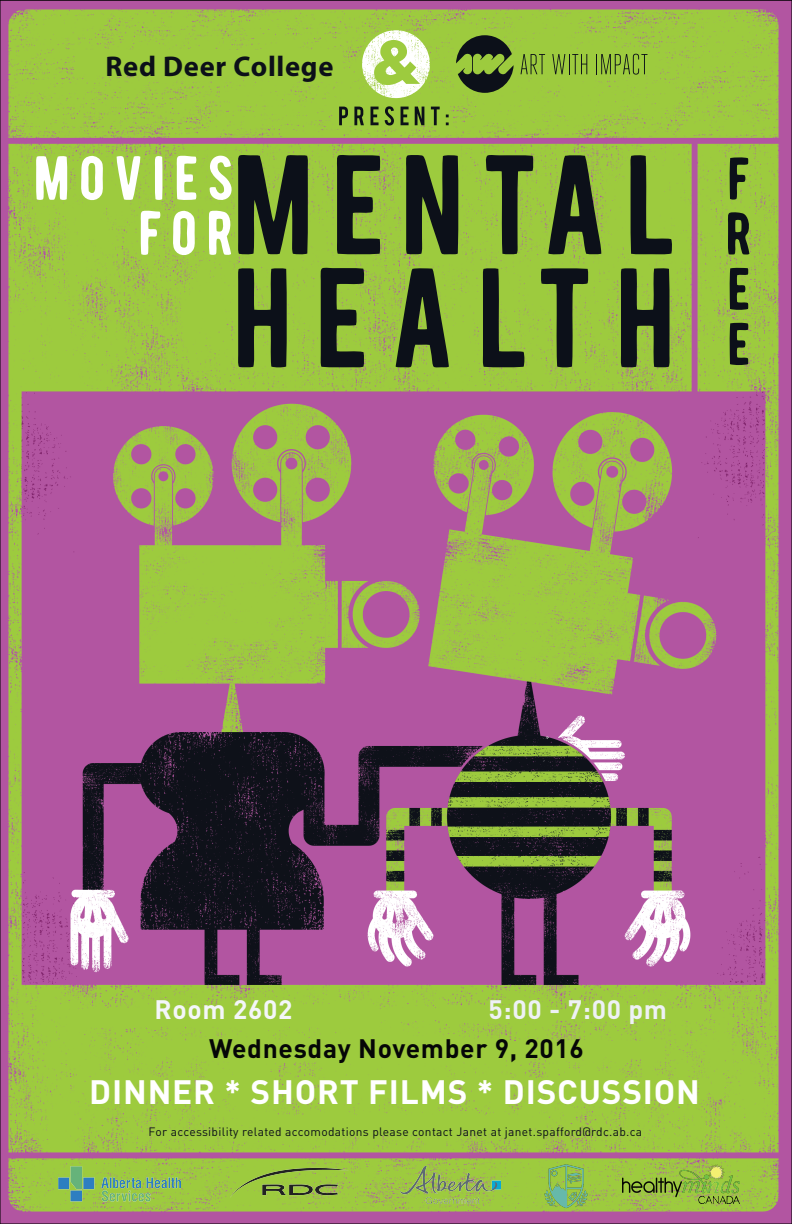
<style>
.page{position:relative;width:792px;height:1224px;background:#fff}
.page>*{position:absolute;margin:0;border:0;box-sizing:border-box;transform-origin:0 0}
.t1{font:700 33.4px "DIN Pro";letter-spacing:.025em;color:#fff}
.t2{font:700 28.6px "Myriad Pro";letter-spacing:.025em;color:#0c1019}
.t3{font:700 26.4px "DIN Pro";letter-spacing:.025em;color:#050607}
.t4{font:700 26.4px "DIN Pro";color:#eef1f5}
.t5{font:700 26.4px "DIN Pro";letter-spacing:.025em;color:#f4f6f9}
.t6{font:12px "DIN Pro";letter-spacing:.025em;color:#0c1019}
</style>
<div class="page">
<img style="left:1px;top:1px;width:790px;height:1222px">
<hr style="left:0;top:0;width:1px;height:1224px;background:#000">
<hr style="left:791px;top:0;width:1px;height:1224px;background:#000">
<hr style="left:0;top:0;width:792px;height:1px;background:#000">
<hr style="left:0;top:1223px;width:792px;height:1px;background:#000">
<svg style="left:339px;top:107px;width:9px;height:18px"></svg>
<svg style="left:354px;top:107px;width:10px;height:18px"></svg>
<svg style="left:371px;top:107px;width:8px;height:18px"></svg>
<svg style="left:385px;top:106px;width:9px;height:19px"></svg>
<svg style="left:401px;top:107px;width:8px;height:18px"></svg>
<svg style="left:415px;top:107px;width:9px;height:18px"></svg>
<svg style="left:431px;top:107px;width:9px;height:18px"></svg>
<svg style="left:446px;top:115px;width:3px;height:10px"></svg>
<svg style="left:521px;top:54px;width:24px;height:20px"></svg>
<svg style="left:552px;top:54px;width:35px;height:20px"></svg>
<svg style="left:596px;top:54px;width:51px;height:21px"></svg>
<svg style="left:456px;top:35px;width:58px;height:58px;background:#536b2b"></svg>
<svg style="left:362px;top:30px;width:68px;height:68px"></svg>
<svg style="left:336px;top:155px;width:44px;height:100px;background:#445628"></svg>
<svg style="left:405px;top:155px;width:54px;height:100px;background:#324222"></svg>
<svg style="left:484px;top:155px;width:49px;height:100px;background:#617b30"></svg>
<svg style="left:548px;top:155px;width:53px;height:100px;background:#485b2a"></svg>
<svg style="left:630px;top:155px;width:42px;height:100px;background:#5a742d"></svg>
<svg style="left:320px;top:267px;width:45px;height:101px;background:#455928"></svg>
<svg style="left:238px;top:268px;width:49px;height:100px;background:#394924"></svg>
<svg style="left:396px;top:268px;width:53px;height:100px;background:#475b29"></svg>
<svg style="left:482px;top:268px;width:43px;height:100px;background:#5b742d"></svg>
<svg style="left:541px;top:268px;width:47px;height:100px;background:#5e782f"></svg>
<svg style="left:620px;top:268px;width:50px;height:100px;background:#3a4b25"></svg>
<svg style="left:80px;top:155px;width:23px;height:47px"></svg>
<svg style="left:36px;top:156px;width:31px;height:44px"></svg>
<svg style="left:117px;top:155px;width:23px;height:45px"></svg>
<svg style="left:154px;top:156px;width:9px;height:44px"></svg>
<svg style="left:176px;top:155px;width:21px;height:45px"></svg>
<svg style="left:172px;top:210px;width:23px;height:48px"></svg>
<svg style="left:140px;top:210px;width:21px;height:45px"></svg>
<svg style="left:208px;top:155px;width:100px;height:100px;background:#5d6f42"></svg>
<svg style="left:729px;top:157px;width:19px;height:43px"></svg>
<svg style="left:727px;top:212px;width:23px;height:43px"></svg>
<svg style="left:729px;top:267px;width:20px;height:43px"></svg>
<svg style="left:729px;top:322px;width:20px;height:43px"></svg>
<img style="left:52px;top:1162px;width:140px;height:51px">
<img style="left:230px;top:1157px;width:118px;height:56px">
<img style="left:542px;top:1162px;width:48px;height:48px">
<img style="left:400px;top:1166px;width:101px;height:38px">
<img style="left:622px;top:1165px;width:118px;height:38px">
<h2 class="t2" style="left:106px;top:47px;width:229px">Red Deer College</h2>
<h3 class="t5" style="left:155px;top:991px;width:139px">Room 2602</h3>
<h3 class="t4" style="left:489px;top:992px;width:180px">5:00 - 7:00 pm</h3>
<h3 class="t3" style="left:209px;top:1030px;width:376px">Wednesday November 9, 2016</h3>
<h1 class="t1" style="left:89px;top:1069px;width:612px">DINNER * SHORT FILMS * DISCUSSION</h1>
<p class="t6" style="left:149px;top:1123px;width:495px">For accessibility related accomodations please contact Janet at janet.spafford@rdc.ab.ca</p>
</div>
